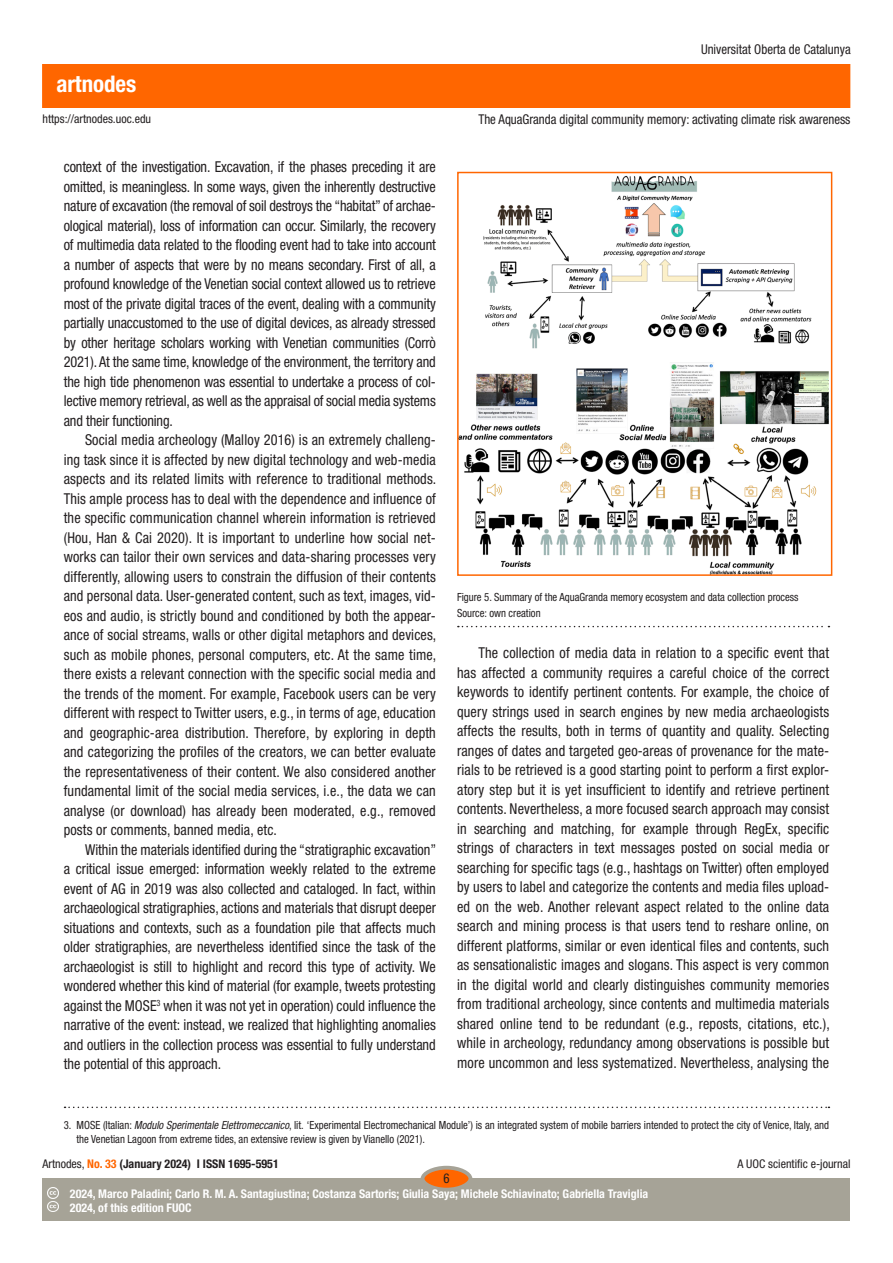
<style>
.page{position:relative;width:893px;height:1263px;background:#fff}
.page>*{position:absolute;margin:0;border:0;box-sizing:border-box;transform-origin:0 0}
.t1{font:700 condensed 22.95px "Helvetica Neue LT Std";color:#fff}
._02_texto_base{font:condensed 15px/19.5px "Helvetica Neue LT Std";letter-spacing:.01em;color:#231f20;text-align:justify;scale:.95 1}
.t2{font:condensed 13.5px "Helvetica Neue LT Std";color:#231f20;scale:.95 1}
.t3{font:700 condensed 12px/13.5px "Helvetica Neue LT Std";color:#fff}
.t4{font:condensed 12px "Helvetica Neue LT Std";color:#231f20}
.t5{font:700 condensed 12px "Helvetica Neue LT Std";color:#231f20}
.notes{font:condensed 11.25px/13.5px "Helvetica Neue LT Std";color:#231f20;scale:.95 1}
.titulo_figura{font:condensed 11.25px/16.5px "Helvetica Neue LT Std";color:#231f20;scale:.95 1}
.s1{font-style:italic}
.s2{font-weight:400}
.s3{color:#f60}
</style>
<div class="page">
<div style="left:43px;top:65px;width:807px;height:42px;background:#f60"></div>
<div style="left:43px;top:1178px;width:807px;height:42px;background:#a6a397"></div>
<div style="left:422px;top:1168px;width:48px;height:21px;background:#f60;border-radius:50%"></div>
<div style="left:421px;top:1166px;width:51px;height:25px;border:4px solid #a6a397;border-radius:50%"></div>
<svg style="left:47px;top:1187px;width:11px;height:25px"></svg>
<svg style="left:65px;top:1106px;width:764px;height:2px"></svg>
<svg style="left:458px;top:626px;width:371px;height:1px"></svg>
<img style="left:460px;top:175px;width:368px;height:398px">
<div style="left:457px;top:172px;width:375px;height:404px;border:2px solid #f60"></div>
<h1 class="t1" style="left:56px;top:69px;width:81px">artnodes</h1>
<p class="t2" style="left:701px;top:42px;width:159px">Universitat Oberta de Catalunya</p>
<p class="t4" style="left:43px;top:112px;width:110px">https://artnodes.uoc.edu</p>
<p class="t2" style="left:478px;top:112px;width:393px">The AquaGranda digital community memory: activating climate risk awareness</p>
<p class="_02_texto_base" style="left:64px;top:157px;width:393px">context of the investigation. Excavation, if the phases preceding it are omitted, is meaningless. In some ways, given the inherently destructive nature of excavation (the removal of soil destroys the “habitat” of archae&shy;ological material), loss of information can occur. Similarly, the recovery of multimedia data related to the flooding event had to take into account a number of aspects that were by no means secondary. First of all, a profound knowledge of the Venetian social context allowed us to retrieve most of the private digital traces of the event, dealing with a community partially unaccustomed to the use of digital devices, as already stressed by other heritage scholars working with Venetian communities (Corrò 2021). At the same time, knowledge of the environment, the territory and the high tide phenomenon was essential to undertake a process of col&shy;lective memory retrieval, as well as the appraisal of social media systems and their functioning.</p>
<p class="_02_texto_base" style="left:64px;top:430px;width:394px;text-indent:21px">Social media archeology (Malloy 2016) is an extremely challeng&shy;ing task since it is affected by new digital technology and web-media aspects and its related limits with reference to traditional methods.<br>This ample process has to deal with the dependence and influence of the specific communication channel wherein information is retrieved (Hou, Han &amp; Cai 2020). It is important to underline how social net&shy;works can tailor their own services and data-sharing processes very differently, allowing users to constrain the diffusion of their contents and personal data. User-generated content, such as text, images, vid&shy;eos and audio, is strictly bound and conditioned by both the appear&shy;ance of social streams, walls or other digital metaphors and devices, such as mobile phones, personal computers, etc. At the same time, there exists a relevant connection with the specific social media and the trends of the moment. For example, Facebook users can be very different with respect to Twitter users, e.g., in terms of age, education and geographic-area distribution. Therefore, by exploring in depth and categorizing the profiles of the creators, we can better evaluate the representativeness of their content. We also considered another fundamental limit of the social media services, i.e., the data we can analyse (or download) has already been moderated, e.g., removed posts or comments, banned media, etc.</p>
<p class="_02_texto_base" style="left:64px;top:840px;width:394px;text-indent:21px">Within the materials identified during the “stratigraphic excavation” a critical issue emerged: information weekly related to the extreme event of AG in 2019 was also collected and cataloged. In fact, within archaeological stratigraphies, actions and materials that disrupt deeper situations and contexts, such as a foundation pile that affects much older stratigraphies, are nevertheless identified since the task of the archaeologist is still to highlight and record this type of activity. We wondered whether this kind of material (for example, tweets protesting against the MOSE<sup>3</sup> when it was not yet in operation) could influence the narrative of the event: instead, we realized that highlighting anomalies and outliers in the collection process was essential to fully understand the potential of this approach.</p>
<p class="titulo_figura" style="left:457px;top:588px;width:361px">Figure 5. Summary of the AquaGranda memory ecosystem and data collection process<br>Source: own creation</p>
<p class="_02_texto_base" style="left:457px;top:643px;width:394px;text-indent:21px">The collection of media data in relation to a specific event that has affected a community requires a careful choice of the correct keywords to identify pertinent contents. For example, the choice of query strings used in search engines by new media archaeologists affects the results, both in terms of quantity and quality. Selecting ranges of dates and targeted geo-areas of provenance for the mate&shy;rials to be retrieved is a good starting point to perform a first explor&shy;atory step but it is yet insufficient to identify and retrieve pertinent contents. Nevertheless, a more focused search approach may consist in searching and matching, for example through RegEx, specific strings of characters in text messages posted on social media or searching for specific tags (e.g., hashtags on Twitter) often employed by users to label and categorize the contents and media files upload&shy;ed on the web. Another relevant aspect related to the online data search and mining process is that users tend to reshare online, on different platforms, similar or even identical files and contents, such as sensationalistic images and slogans. This aspect is very common in the digital world and clearly distinguishes community memories from traditional archeology, since contents and multimedia materials shared online tend to be redundant (e.g., reposts, citations, etc.), while in archeology, redundancy among observations is possible but more uncommon and less systematized. Nevertheless, analysing the</p>
<p class="notes" style="left:77px;top:1118px;width:794px;text-indent:-13px">3. MOSE (Italian: <span class="s1">Modulo Sperimentale Elettromeccanico</span>, lit. ‘Experimental Electromechanical Module’) is an integrated system of mobile barriers intended to protect the city of Venice, Italy, and the Venetian Lagoon from extreme tides, an extensive review is given by Vianello (2021).</p>
<p class="t5" style="left:43px;top:1157px;width:238px"><span class="s2">Artnodes,</span> <span class="s3">No. 33</span> (January 2024) I ISSN 1695-5951</p>
<p class="t4" style="left:737px;top:1157px;width:115px">A UOC scientific e-journal</p>
<p class="t3" style="left:70px;top:1187px;width:580px">2024, Marco Paladini; Carlo R. M. A. Santagiustina; Costanza Sartoris; Giulia Saya; Michele Schiavinato; Gabriella Traviglia<br>2024, of this edition FUOC</p>
<p class="t2" style="left:443px;top:1171px;width:8px">6</p>
</div>
